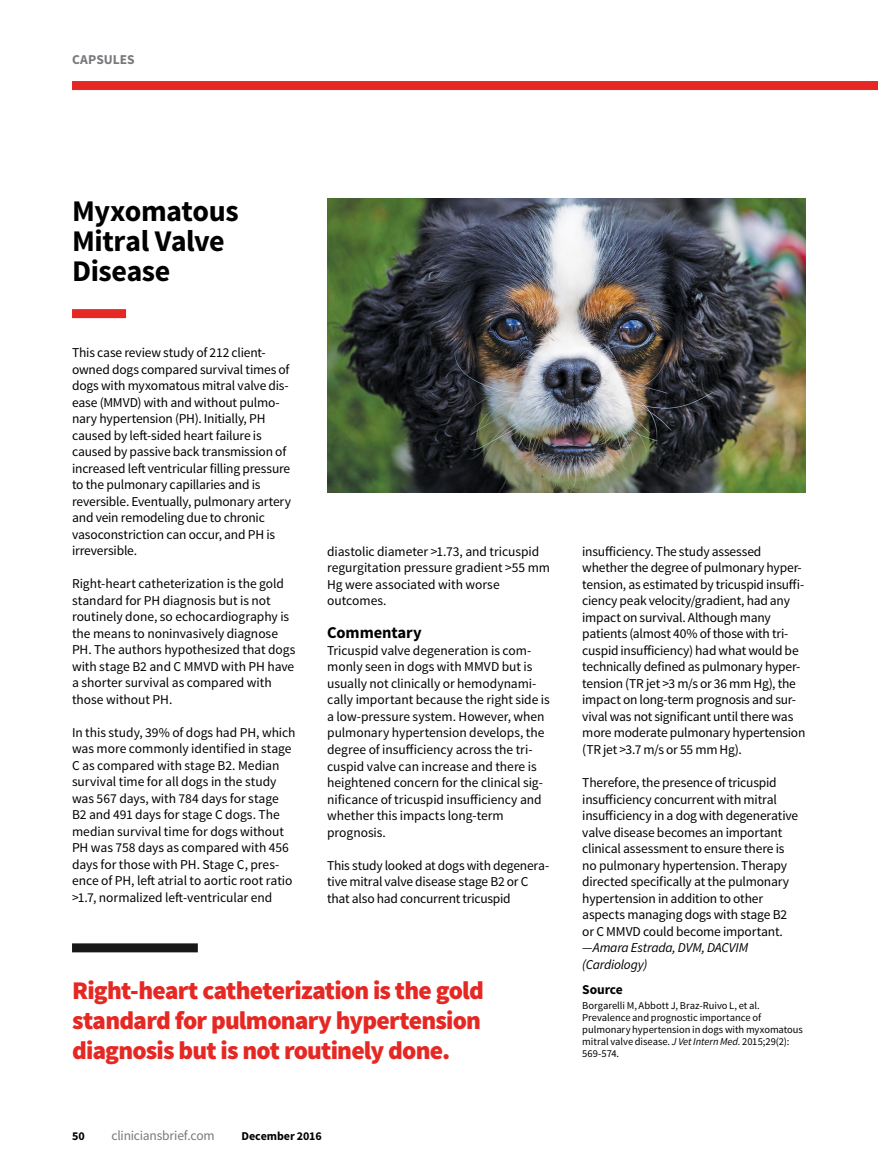
<style>
.page{position:relative;width:878px;height:1175px;background:#fff}
.page>*{position:absolute;margin:0;border:0;box-sizing:border-box;transform-origin:0 0}
.Capsule_head{font:700 30px/30px "Source Sans Pro";letter-spacing:-.015em;color:#000}
.Large_Pullout_with{font:900 25.5px/30px "Source Sans Pro";letter-spacing:-.03em;color:#e52823;text-align:justify}
.Capsule_subhead_Co{font:700 16.5px "Source Sans Pro";letter-spacing:-.005em;color:#000}
.Capsule_body{font:13.5px/16.5px "Source Sans Pro";letter-spacing:-.01em;color:#000}
.t1{font:13.5px "Source Sans Pro";letter-spacing:-.015em;color:#77787b}
.t2{font:700 13.5px "Source Sans Pro";color:#77787b}
.Capsule_source_sub{font:700 13.5px "Source Sans Pro";letter-spacing:-.01em;color:#000}
.t3{font:700 12px "Source Sans Pro";letter-spacing:-.005em;color:#000}
.Capsule_Source_bod{font:10.5px/12px "Source Sans Pro";letter-spacing:-.005em;color:#000}
.s1{font-style:italic}
</style>
<div class="page">
<div style="left:72px;top:81px;width:806px;height:9px;background:#e52823"></div>
<div style="left:72px;top:309px;width:54px;height:9px;background:#e52823"></div>
<img style="left:327px;top:198px;width:479px;height:295px">
<div style="left:72px;top:943px;width:126px;height:9px;background:#191818"></div>
<p class="t2" style="left:72px;top:51px;width:64px">CAPSULES</p>
<p class="Capsule_head" style="left:72px;top:197px;width:168px">Myxomatous<br>Mitral Valve<br>Disease</p>
<p class="Capsule_body" style="left:72px;top:345px;width:220px">This case review study of 212 client&shy;owned dogs compared survival times of dogs with myxomatous mitral valve dis&shy;ease (MMVD) with and without pulmo&shy;nary hypertension (PH). Initially, PH caused by left-sided heart failure is caused by passive back transmission of increased left ventricular filling pressure to the pulmonary capillaries and is reversible. Eventually, pulmonary artery and vein remodeling due to chronic vasoconstriction can occur, and PH is irreversible.</p>
<p class="Capsule_body" style="left:72px;top:576px;width:225px">Right-heart catheterization is the gold standard for PH diagnosis but is not routinely done, so echocardiography is the means to noninvasively diagnose PH. The authors hypothesized that dogs with stage B2 and C MMVD with PH have a shorter survival as compared with those without PH.</p>
<p class="Capsule_body" style="left:72px;top:724px;width:225px">In this study, 39% of dogs had PH, which was more commonly identified in stage C as compared with stage B2. Median survival time for all dogs in the study was 567 days, with 784 days for stage B2 and 491 days for stage C dogs. The median survival time for dogs without PH was 758 days as compared with 456 days for those with PH. Stage C, pres&shy;ence of PH, left atrial to aortic root ratio &gt;1.7, normalized left-ventricular end</p>
<p class="Capsule_body" style="left:327px;top:543px;width:224px">diastolic diameter &gt;1.73, and tricuspid regurgitation pressure gradient &gt;55 mm<br>Hg were associated with worse outcomes.</p>
<p class="Capsule_subhead_Co" style="left:327px;top:622px;width:96px">Commentary</p>
<p class="Capsule_body" style="left:327px;top:642px;width:224px">Tricuspid valve degeneration is com&shy;monly seen in dogs with MMVD but is usually not clinically or hemodynami&shy;cally important because the right side is a low-pressure system. However, when pulmonary hypertension develops, the degree of insufficiency across the tri&shy;cuspid valve can increase and there is heightened concern for the clinical sig&shy;nificance of tricuspid insufficiency and whether this impacts long-term prognosis.</p>
<p class="Capsule_body" style="left:327px;top:857px;width:223px">This study looked at dogs with degenera&shy;tive mitral valve disease stage B2 or C that also had concurrent tricuspid</p>
<p class="Large_Pullout_with" style="left:72px;top:976px;width:413px">Right-heart catheterization is the gold standard for pulmonary hypertension diagnosis but is not routinely done.</p>
<p class="t3" style="left:72px;top:1128px;width:14px">50</p>
<p class="t1" style="left:111px;top:1127px;width:105px">cliniciansbrief.com</p>
<p class="t3" style="left:241px;top:1128px;width:82px">December 2016</p>
<p class="Capsule_body" style="left:582px;top:543px;width:225px">insufficiency. The study assessed whether the degree of pulmonary hyper&shy;tension, as estimated by tricuspid insuffi&shy;ciency peak velocity/gradient, had any impact on survival. Although many patients (almost 40% of those with tri&shy;cuspid insufficiency) had what would be technically defined as pulmonary hyper&shy;tension (TR jet &gt;3 m/s or 36 mm Hg), the impact on long-term prognosis and sur&shy;vival was not significant until there was more moderate pulmonary hypertension (TR jet &gt;3.7 m/s or 55 mm Hg).</p>
<p class="Capsule_body" style="left:582px;top:774px;width:217px">Therefore, the presence of tricuspid insufficiency concurrent with mitral insufficiency in a dog with degenerative valve disease becomes an important clinical assessment to ensure there is no pulmonary hypertension. Therapy directed specifically at the pulmonary hypertension in addition to other aspects managing dogs with stage B2 or C MMVD could become important. <span class="s1">—Amara Estrada, DVM, DACVIM (Cardiology)</span></p>
<p class="Capsule_source_sub" style="left:582px;top:981px;width:42px">Source</p>
<p class="Capsule_Source_bod" style="left:582px;top:999px;width:222px">Borgarelli M, Abbott J, Braz-Ruivo L, et al.<br>Prevalence and prognostic importance of pulmonary hypertension in dogs with myxomatous mitral valve disease. <span class="s1">J Vet Intern Med.</span> 2015;29(2):<br>569-574.</p>
</div>
